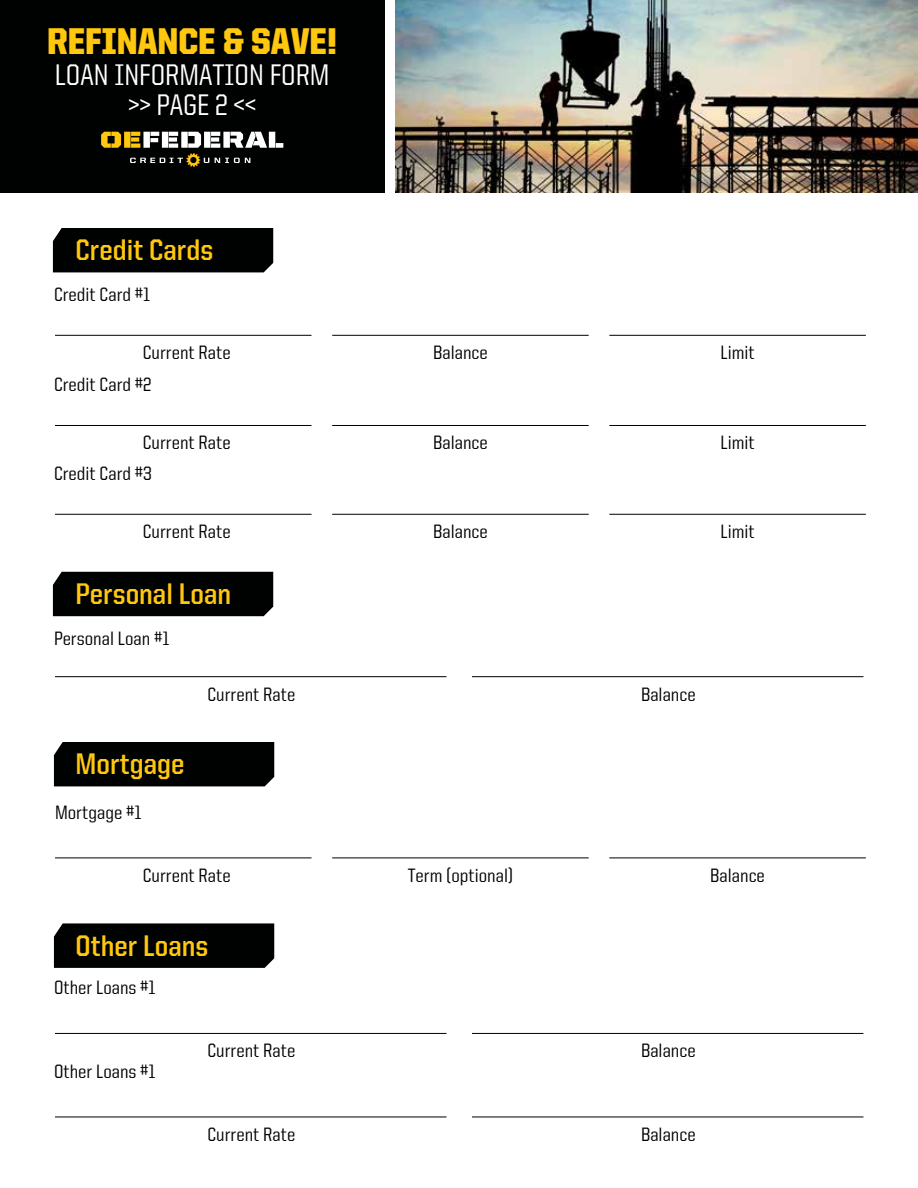
<style>
.page{position:relative;width:918px;height:1188px;background:#fff}
.page>*{position:absolute;margin:0;border:0;box-sizing:border-box;transform-origin:0 0}
.t1{font:900 37.5px "United Sans Semi Cond TT";color:#ffc70e}
.t2{font:700 30px "United Sans Semi Cond TT";color:#ffc70e}
.t3{font:500 30px/30px "United Sans Semi Cond TT";color:#fff;text-align:center}
.t4{font:500 19.5px "United Sans Semi Cond TT";color:#000}
</style>
<div class="page">
<img style="left:395px;top:0;width:523px;height:192px">
<div style="left:0;top:0;width:384px;height:192px;background:#000101"></div>
<svg style="left:101px;top:132px;width:182px;height:35px"></svg>
<div style="left:53px;top:572px;width:220px;height:44px;background:#000101"></div>
<div style="left:54px;top:742px;width:220px;height:44px;background:#000101"></div>
<div style="left:53px;top:228px;width:220px;height:44px;background:#000101"></div>
<hr style="left:55px;top:335px;width:257px;height:1px;background:#000101">
<hr style="left:55px;top:425px;width:257px;height:1px;background:#000101">
<hr style="left:55px;top:514px;width:257px;height:1px;background:#000101">
<hr style="left:55px;top:858px;width:257px;height:1px;background:#000101">
<hr style="left:55px;top:676px;width:392px;height:1px;background:#000101">
<hr style="left:472px;top:676px;width:391px;height:1px;background:#000101">
<div style="left:54px;top:923px;width:220px;height:45px;background:#000101"></div>
<hr style="left:55px;top:1033px;width:392px;height:1px;background:#000101">
<hr style="left:55px;top:1117px;width:392px;height:1px;background:#000101">
<hr style="left:472px;top:1033px;width:391px;height:1px;background:#000101">
<hr style="left:472px;top:1117px;width:391px;height:1px;background:#000101">
<hr style="left:609px;top:335px;width:257px;height:1px;background:#000101">
<hr style="left:609px;top:425px;width:257px;height:1px;background:#000101">
<hr style="left:609px;top:514px;width:257px;height:1px;background:#000101">
<hr style="left:609px;top:858px;width:257px;height:1px;background:#000101">
<hr style="left:332px;top:335px;width:257px;height:1px;background:#000101">
<hr style="left:332px;top:425px;width:257px;height:1px;background:#000101">
<hr style="left:332px;top:514px;width:257px;height:1px;background:#000101">
<hr style="left:332px;top:858px;width:257px;height:1px;background:#000101">
<h1 class="t1" style="left:47px;top:21px;width:291px">REFINANCE &amp; SAVE!</h1>
<h2 class="t3" style="left:55px;top:59px;width:276px">LOAN INFORMATION FORM &gt;&gt; PAGE 2 &lt;&lt;</h2>
<h2 class="t2" style="left:76px;top:234px;width:139px">Credit Cards</h2>
<p class="t4" style="left:54px;top:284px;width:98px">Credit Card #1</p>
<p class="t4" style="left:143px;top:342px;width:89px">Current Rate</p>
<p class="t4" style="left:54px;top:374px;width:99px">Credit Card #2</p>
<p class="t4" style="left:143px;top:432px;width:89px">Current Rate</p>
<p class="t4" style="left:54px;top:463px;width:100px">Credit Card #3</p>
<p class="t4" style="left:143px;top:521px;width:89px">Current Rate</p>
<h2 class="t2" style="left:76px;top:578px;width:157px">Personal Loan</h2>
<p class="t4" style="left:54px;top:628px;width:117px">Personal Loan #1</p>
<p class="t4" style="left:433px;top:342px;width:56px">Balance</p>
<p class="t4" style="left:433px;top:432px;width:56px">Balance</p>
<p class="t4" style="left:433px;top:521px;width:56px">Balance</p>
<p class="t4" style="left:207px;top:684px;width:89px">Current Rate</p>
<p class="t4" style="left:641px;top:684px;width:56px">Balance</p>
<p class="t4" style="left:720px;top:342px;width:36px">Limit</p>
<p class="t4" style="left:720px;top:432px;width:36px">Limit</p>
<p class="t4" style="left:720px;top:521px;width:36px">Limit</p>
<h2 class="t2" style="left:76px;top:748px;width:110px">Mortgage</h2>
<p class="t4" style="left:55px;top:802px;width:88px">Mortgage #1</p>
<p class="t4" style="left:143px;top:865px;width:89px">Current Rate</p>
<h2 class="t2" style="left:76px;top:929px;width:134px">Other Loans</h2>
<p class="t4" style="left:54px;top:977px;width:103px">Other Loans #1</p>
<p class="t4" style="left:54px;top:1061px;width:103px">Other Loans #1</p>
<p class="t4" style="left:207px;top:1040px;width:89px">Current Rate</p>
<p class="t4" style="left:207px;top:1124px;width:89px">Current Rate</p>
<p class="t4" style="left:408px;top:865px;width:107px">Term (optional)</p>
<p class="t4" style="left:710px;top:865px;width:56px">Balance</p>
<p class="t4" style="left:641px;top:1040px;width:56px">Balance</p>
<p class="t4" style="left:641px;top:1124px;width:56px">Balance</p>
</div>
